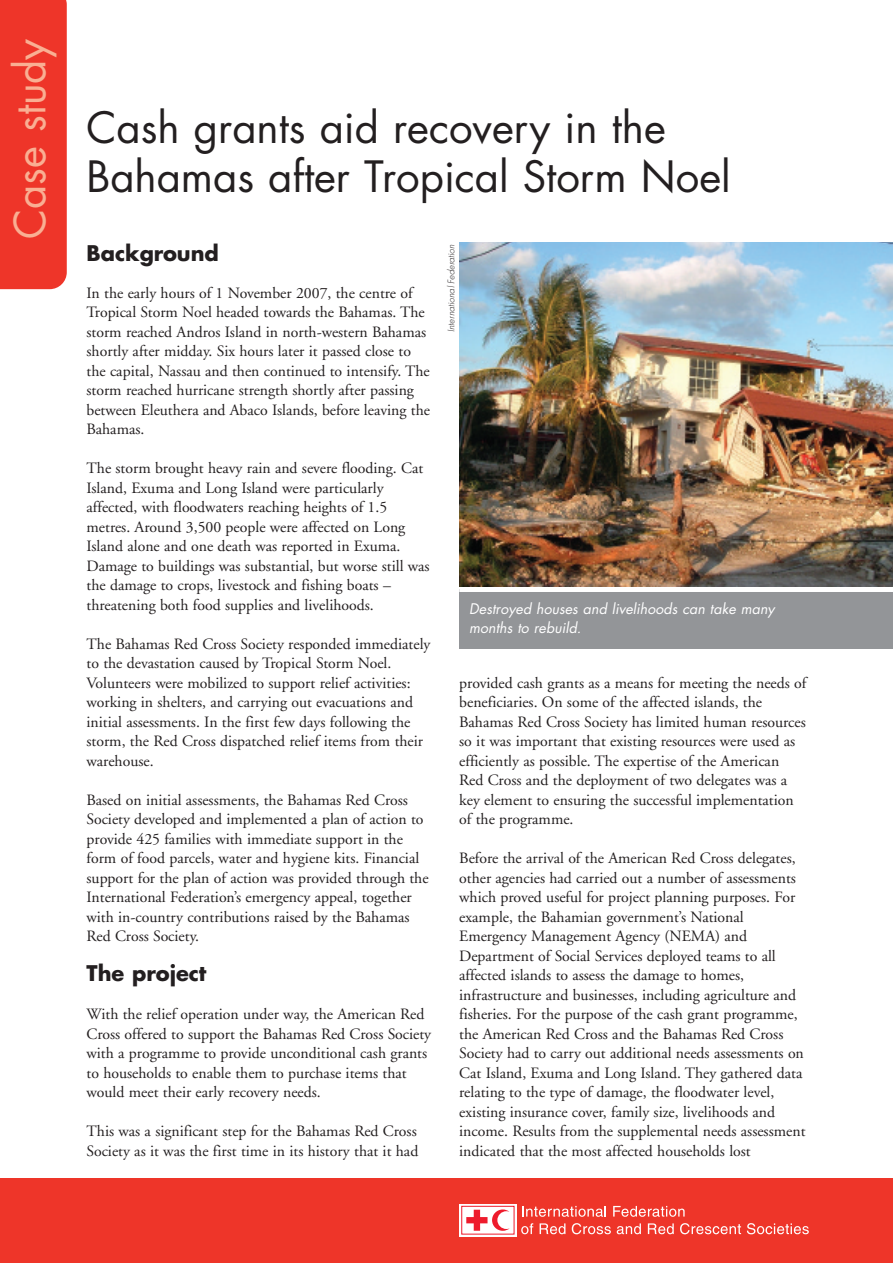
<style>
.page{position:relative;width:893px;height:1263px;background:#fff}
.page>*{position:absolute;margin:0;border:0;box-sizing:border-box;transform-origin:0 0}
.t1{font:42px/49.5px "Futura";color:#231f20}
.t2{font:42px "Futura";color:#f9af93}
.t3{font:700 21px "Futura";color:#231f20}
.t4{font:15.75px/19.5px "Adobe Garamond";color:#231f20}
.t5{font:italic 14.25px/18.8px "Futura";letter-spacing:.005em;color:#fff}
.t6{font:italic 300 9px "Futura";letter-spacing:.005em;color:#231f20}
</style>
<div class="page">
<img style="left:459px;top:242px;width:434px;height:345px">
<div style="left:0;top:1178px;width:893px;height:85px;background:#ee3529"></div>
<svg style="left:459px;top:1204px;width:58px;height:32px"></svg>
<svg style="left:466px;top:1209px;width:44px;height:22px"></svg>
<div style="left:461px;top:1206px;width:53px;height:28px;border:1px solid #ee1b2c"></div>
<svg style="left:522px;top:1206px;width:84px;height:11px"></svg>
<svg style="left:613px;top:1206px;width:72px;height:11px"></svg>
<svg style="left:521px;top:1223px;width:12px;height:11px"></svg>
<svg style="left:540px;top:1223px;width:25px;height:11px"></svg>
<svg style="left:572px;top:1223px;width:39px;height:11px"></svg>
<svg style="left:617px;top:1223px;width:24px;height:11px"></svg>
<svg style="left:648px;top:1223px;width:26px;height:11px"></svg>
<svg style="left:680px;top:1223px;width:61px;height:11px"></svg>
<svg style="left:747px;top:1223px;width:62px;height:11px"></svg>
<div style="left:0;top:0;width:67px;height:289px;background:#ee3529"></div>
<div style="left:459px;top:589px;width:434px;height:60px;background:#939598"></div>
<hr style="left:459px;top:588px;width:434px;height:4px;background:#fff">
<h1 class="t2" style="left:11px;top:239px;width:202px;rotate:-90deg">Case study</h1>
<h1 class="t1" style="left:87px;top:106px;width:646px">Cash grants aid recovery in the<br>Bahamas after Tropical Storm Noel</h1>
<h2 class="t3" style="left:87px;top:244px;width:134px">Background</h2>
<p class="t4" style="left:87px;top:284px;width:345px">In the early hours of 1 November 2007, the centre of Tropical Storm Noel headed towards the Bahamas. The storm reached Andros Island in north-western Bahamas shortly after midday. Six hours later it passed close to the capital, Nassau and then continued to intensify. The storm reached hurricane strength shortly after passing between Eleuthera and Abaco Islands, before leaving the Bahamas.</p>
<p class="t4" style="left:87px;top:460px;width:345px">The storm brought heavy rain and severe flooding. Cat Island, Exuma and Long Island were particularly affected, with floodwaters reaching heights of 1.5 metres. Around 3,500 people were affected on Long Island alone and one death was reported in Exuma.<br>Damage to buildings was substantial, but worse still was the damage to crops, livestock and fishing boats – threatening both food supplies and livelihoods.</p>
<p class="t4" style="left:87px;top:635px;width:345px">The Bahamas Red Cross Society responded immediately to the devastation caused by Tropical Storm Noel.<br>Volunteers were mobilized to support relief activities: working in shelters, and carrying out evacuations and initial assessments. In the first few days following the storm, the Red Cross dispatched relief items from their warehouse.</p>
<p class="t4" style="left:87px;top:791px;width:344px">Based on initial assessments, the Bahamas Red Cross Society developed and implemented a plan of action to provide 425 families with immediate support in the form of food parcels, water and hygiene kits. Financial support for the plan of action was provided through the International Federation’s emergency appeal, together with in-country contributions raised by the Bahamas Red Cross Society.</p>
<h2 class="t3" style="left:87px;top:964px;width:121px">The project</h2>
<p class="t4" style="left:87px;top:1006px;width:346px">With the relief operation under way, the American Red Cross offered to support the Bahamas Red Cross Society with a programme to provide unconditional cash grants to households to enable them to purchase items that would meet their early recovery needs.</p>
<p class="t4" style="left:87px;top:1123px;width:333px">This was a significant step for the Bahamas Red Cross<br>Society as it was the first time in its history that it had</p>
<p class="t6" style="left:447px;top:332px;width:89px;rotate:-90deg">International Federation</p>
<p class="t5" style="left:469px;top:601px;width:307px">Destroyed houses and livelihoods can take many months to rebuild.</p>
<p class="t4" style="left:459px;top:674px;width:349px">provided cash grants as a means for meeting the needs of beneficiaries. On some of the affected islands, the Bahamas Red Cross Society has limited human resources so it was important that existing resources were used as efficiently as possible. The expertise of the American Red Cross and the deployment of two delegates was a key element to ensuring the successful implementation of the programme.</p>
<p class="t4" style="left:459px;top:850px;width:348px">Before the arrival of the American Red Cross delegates, other agencies had carried out a number of assessments which proved useful for project planning purposes. For example, the Bahamian government’s National Emergency Management Agency (NEMA) and Department of Social Services deployed teams to all affected islands to assess the damage to homes, infrastructure and businesses, including agriculture and fisheries. For the purpose of the cash grant programme, the American Red Cross and the Bahamas Red Cross Society had to carry out additional needs assessments on Cat Island, Exuma and Long Island. They gathered data relating to the type of damage, the floodwater level, existing insurance cover, family size, livelihoods and income. Results from the supplemental needs assessment indicated that the most affected households lost</p>
</div>
